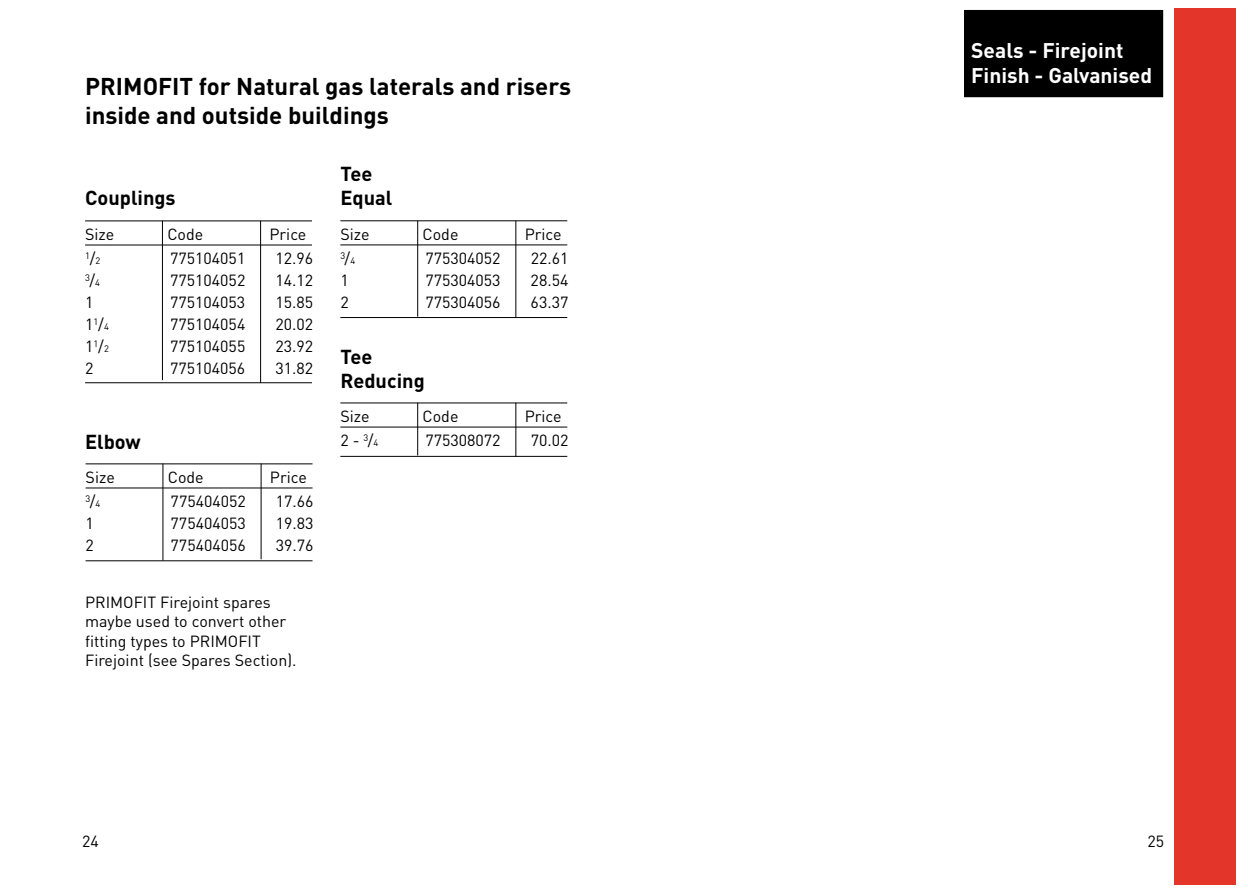
<style>
.page{position:relative;width:1248px;height:896px;background:#fff}
.page>*{position:absolute;margin:0;border:0;box-sizing:border-box;transform-origin:0 0}
.t1{font:700 24px/28.8px "DINCE";color:#000}
.t2{font:700 21px "DINCE";color:#fff}
.t3{font:700 20px "DINCE";color:#000}
.t4{font:16px/19.2px "DINCE";color:#000}
.t5{font:9.4px "DINCE";color:#000}
.s1{font-size:16px}
.s2{font-size:9.4px}
</style>
<div class="page">
<div style="left:1174px;top:8px;width:61px;height:876px;background:#e4352a"></div>
<div style="left:964px;top:10px;width:198px;height:87px;background:#000"></div>
<hr style="left:85px;top:245px;width:227px;height:1px;background:#000">
<hr style="left:85px;top:382px;width:227px;height:1px;background:#000">
<hr style="left:85px;top:221px;width:227px;height:1px;background:#000">
<hr style="left:260px;top:221px;width:1px;height:162px;background:#000">
<hr style="left:162px;top:221px;width:1px;height:159px;background:#000">
<hr style="left:86px;top:488px;width:226px;height:1px;background:#000">
<hr style="left:86px;top:560px;width:226px;height:1px;background:#000">
<hr style="left:86px;top:463px;width:226px;height:1px;background:#000">
<hr style="left:261px;top:464px;width:1px;height:95px;background:#000">
<hr style="left:163px;top:464px;width:1px;height:96px;background:#000">
<hr style="left:340px;top:245px;width:227px;height:1px;background:#000">
<hr style="left:340px;top:317px;width:227px;height:1px;background:#000">
<hr style="left:340px;top:220px;width:227px;height:1px;background:#000">
<hr style="left:515px;top:221px;width:1px;height:97px;background:#000">
<hr style="left:417px;top:221px;width:1px;height:96px;background:#000">
<hr style="left:340px;top:427px;width:227px;height:1px;background:#000">
<hr style="left:340px;top:456px;width:227px;height:1px;background:#000">
<hr style="left:340px;top:403px;width:227px;height:1px;background:#000">
<hr style="left:515px;top:403px;width:1px;height:53px;background:#000">
<hr style="left:417px;top:403px;width:1px;height:52px;background:#000">
<p class="t1" style="left:85px;top:71px;width:487px">PRIMOFIT for Natural gas laterals and risers inside and outside buildings</p>
<p class="t3" style="left:85px;top:185px;width:92px">Couplings</p>
<p class="t4" style="left:85px;top:224px;width:31px">Size</p>
<p class="t4" style="left:167px;top:224px;width:37px">Code</p>
<p class="t4" style="left:269px;top:224px;width:38px">Price</p>
<p class="t5" style="left:85px;top:252px;width:17px">1<span class="s1">/</span>2</p>
<p class="t4" style="left:170px;top:248px;width:77px">775104051</p>
<p class="t4" style="left:275px;top:248px;width:39px">12.96</p>
<p class="t5" style="left:85px;top:274px;width:16px">3<span class="s1">/</span>4</p>
<p class="t4" style="left:170px;top:270px;width:77px">775104052</p>
<p class="t4" style="left:275px;top:270px;width:39px">14.12</p>
<p class="t4" style="left:85px;top:292px;width:10px">1</p>
<p class="t4" style="left:170px;top:292px;width:77px">775104053</p>
<p class="t4" style="left:275px;top:292px;width:39px">15.85</p>
<p class="t4" style="left:85px;top:314px;width:25px">1<sup>1</sup>/<span class="s2">4</span></p>
<p class="t4" style="left:170px;top:314px;width:77px">775104054</p>
<p class="t4" style="left:275px;top:314px;width:39px">20.02</p>
<p class="t4" style="left:85px;top:336px;width:25px">1<sup>1</sup>/<span class="s2">2</span></p>
<p class="t4" style="left:170px;top:336px;width:77px">775104055</p>
<p class="t4" style="left:275px;top:336px;width:39px">23.92</p>
<p class="t4" style="left:85px;top:358px;width:10px">2</p>
<p class="t4" style="left:170px;top:358px;width:77px">775104056</p>
<p class="t4" style="left:275px;top:358px;width:39px">31.82</p>
<p class="t3" style="left:85px;top:429px;width:57px">Elbow</p>
<p class="t4" style="left:86px;top:467px;width:31px">Size</p>
<p class="t4" style="left:168px;top:467px;width:37px">Code</p>
<p class="t4" style="left:270px;top:467px;width:38px">Price</p>
<p class="t5" style="left:86px;top:495px;width:16px">3<span class="s1">/</span>4</p>
<p class="t4" style="left:171px;top:491px;width:77px">775404052</p>
<p class="t4" style="left:276px;top:491px;width:39px">17.66</p>
<p class="t4" style="left:86px;top:513px;width:10px">1</p>
<p class="t4" style="left:171px;top:513px;width:77px">775404053</p>
<p class="t4" style="left:276px;top:513px;width:39px">19.83</p>
<p class="t4" style="left:86px;top:535px;width:10px">2</p>
<p class="t4" style="left:171px;top:535px;width:77px">775404056</p>
<p class="t4" style="left:276px;top:535px;width:39px">39.76</p>
<p class="t4" style="left:85px;top:592px;width:213px">PRIMOFIT Firejoint spares maybe used to convert other fitting types to PRIMOFIT<br>Firejoint (see Spares Section).</p>
<p class="t3" style="left:340px;top:161px;width:34px">Tee</p>
<p class="t3" style="left:340px;top:185px;width:53px">Equal</p>
<p class="t4" style="left:340px;top:224px;width:31px">Size</p>
<p class="t4" style="left:422px;top:224px;width:37px">Code</p>
<p class="t4" style="left:524px;top:224px;width:38px">Price</p>
<p class="t5" style="left:340px;top:252px;width:16px">3<span class="s1">/</span>4</p>
<p class="t4" style="left:425px;top:248px;width:77px">775304052</p>
<p class="t4" style="left:530px;top:248px;width:39px">22.61</p>
<p class="t4" style="left:340px;top:270px;width:10px">1</p>
<p class="t4" style="left:425px;top:270px;width:77px">775304053</p>
<p class="t4" style="left:530px;top:270px;width:39px">28.54</p>
<p class="t4" style="left:340px;top:292px;width:10px">2</p>
<p class="t4" style="left:425px;top:292px;width:77px">775304056</p>
<p class="t4" style="left:530px;top:292px;width:39px">63.37</p>
<p class="t3" style="left:340px;top:343px;width:34px">Tee</p>
<p class="t3" style="left:340px;top:367px;width:86px">Reducing</p>
<p class="t4" style="left:340px;top:406px;width:31px">Size</p>
<p class="t4" style="left:422px;top:406px;width:37px">Code</p>
<p class="t4" style="left:524px;top:406px;width:38px">Price</p>
<p class="t4" style="left:340px;top:430px;width:39px">2 - <sup>3</sup>/<span class="s2">4</span></p>
<p class="t4" style="left:425px;top:430px;width:77px">775308072</p>
<p class="t4" style="left:530px;top:430px;width:39px">70.02</p>
<p class="t2" style="left:971px;top:36px;width:154px">Seals - Firejoint</p>
<p class="t2" style="left:971px;top:61px;width:182px">Finish - Galvanised</p>
<p class="t4" style="left:82px;top:831px;width:18px">24</p>
<p class="t4" style="left:1147px;top:831px;width:18px">25</p>
</div>
